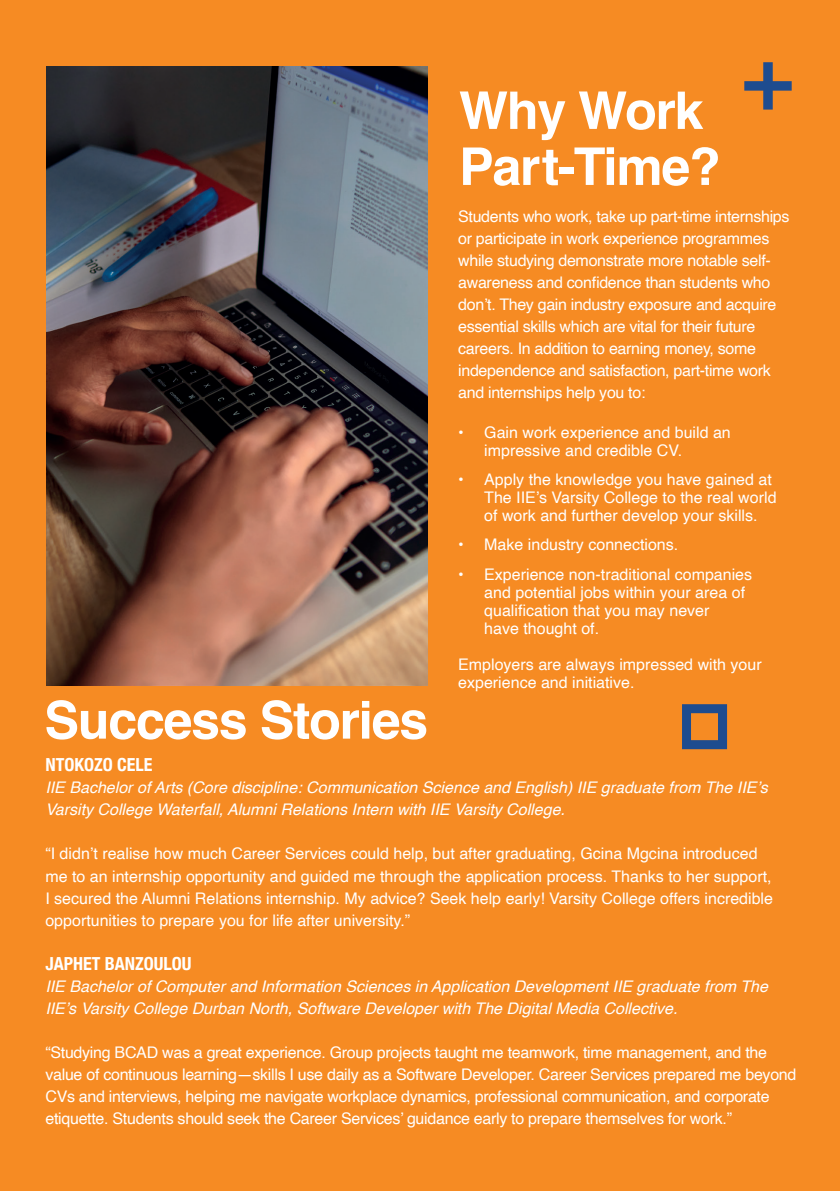
<style>
.page{position:relative;width:840px;height:1191px;background:#fff}
.page>*{position:absolute;margin:0;border:0;box-sizing:border-box;transform-origin:0 0}
.t1{font:700 52px/56px "Helvetica";letter-spacing:-.025em;color:#fff}
.t2{font:700 condensed 18px "Helvetica Neue";color:#fff}
.t3{font:16px/22px "Helvetica";letter-spacing:-.02em;color:#fff}
.t4{font:16px/18px "Helvetica";color:#fff}
.t5{font:italic 16px/22px "Helvetica";color:#fff}
</style>
<div class="page">
<div style="left:0;top:0;width:839px;height:1191px;background:#f68b23"></div>
<svg style="left:744px;top:62px;width:47px;height:48px"></svg>
<img style="left:46px;top:67px;width:381px;height:618px">
<svg style="left:682px;top:704px;width:44px;height:45px"></svg>
<h1 class="t1" style="left:458px;top:88px;width:263px">Why Work<br>Part-Time?</h1>
<p class="t3" style="left:458px;top:205px;width:332px">Students who work, take up part-time internships or participate in work experience programmes while studying demonstrate more notable self&shy;awareness and confidence than students who don’t. They gain industry exposure and acquire essential skills which are vital for their future careers. In addition to earning money, some independence and satisfaction, part-time work and internships help you to:</p>
<p class="t4" style="left:484px;top:423px;width:248px;text-indent:-26px">• Gain work experience and build an impressive and credible CV.</p>
<p class="t4" style="left:484px;top:471px;width:293px;text-indent:-26px">• Apply the knowledge you have gained at<br>The IIE’s Varsity College to the real world of work and further develop your skills.</p>
<p class="t4" style="left:458px;top:536px;width:221px">• Make industry connections.</p>
<p class="t4" style="left:484px;top:565px;width:269px;text-indent:-26px">• Experience non-traditional companies and potential jobs within your area of qualification that you may never<br>have thought of.</p>
<p class="t4" style="left:458px;top:655px;width:305px">Employers are always impressed with your experience and initiative.</p>
<h1 class="t1" style="left:44px;top:698px;width:385px">Success Stories</h1>
<p class="t2" style="left:45px;top:750px;width:108px">NTOKOZO CELE</p>
<p class="t5" style="left:45px;top:777px;width:723px">IIE Bachelor of Arts (Core discipline: Communication Science and English) IIE graduate from The IIE’s<br>Varsity College Waterfall, Alumni Relations Intern with IIE Varsity College.</p>
<p class="t4" style="left:45px;top:843px;width:728px;line-height:22px">“I didn’t realise how much Career Services could help, but after graduating, Gcina Mgcina introduced me to an internship opportunity and guided me through the application process. Thanks to her support, I secured the Alumni Relations internship. My advice? Seek help early! Varsity College offers incredible opportunities to prepare you for life after university.”</p>
<p class="t2" style="left:45px;top:948px;width:148px">JAPHET BANZOULOU</p>
<p class="t5" style="left:45px;top:975px;width:723px">IIE Bachelor of Computer and Information Sciences in Application Development IIE graduate from The<br>IIE’s Varsity College Durban North, Software Developer with The Digital Media Collective.</p>
<p class="t3" style="left:45px;top:1041px;width:752px">“Studying BCAD was a great experience. Group projects taught me teamwork, time management, and the value of continuous learning—skills I use daily as a Software Developer. Career Services prepared me beyond CVs and interviews, helping me navigate workplace dynamics, professional communication, and corporate etiquette. Students should seek the Career Services’ guidance early to prepare themselves for work.”</p>
</div>
